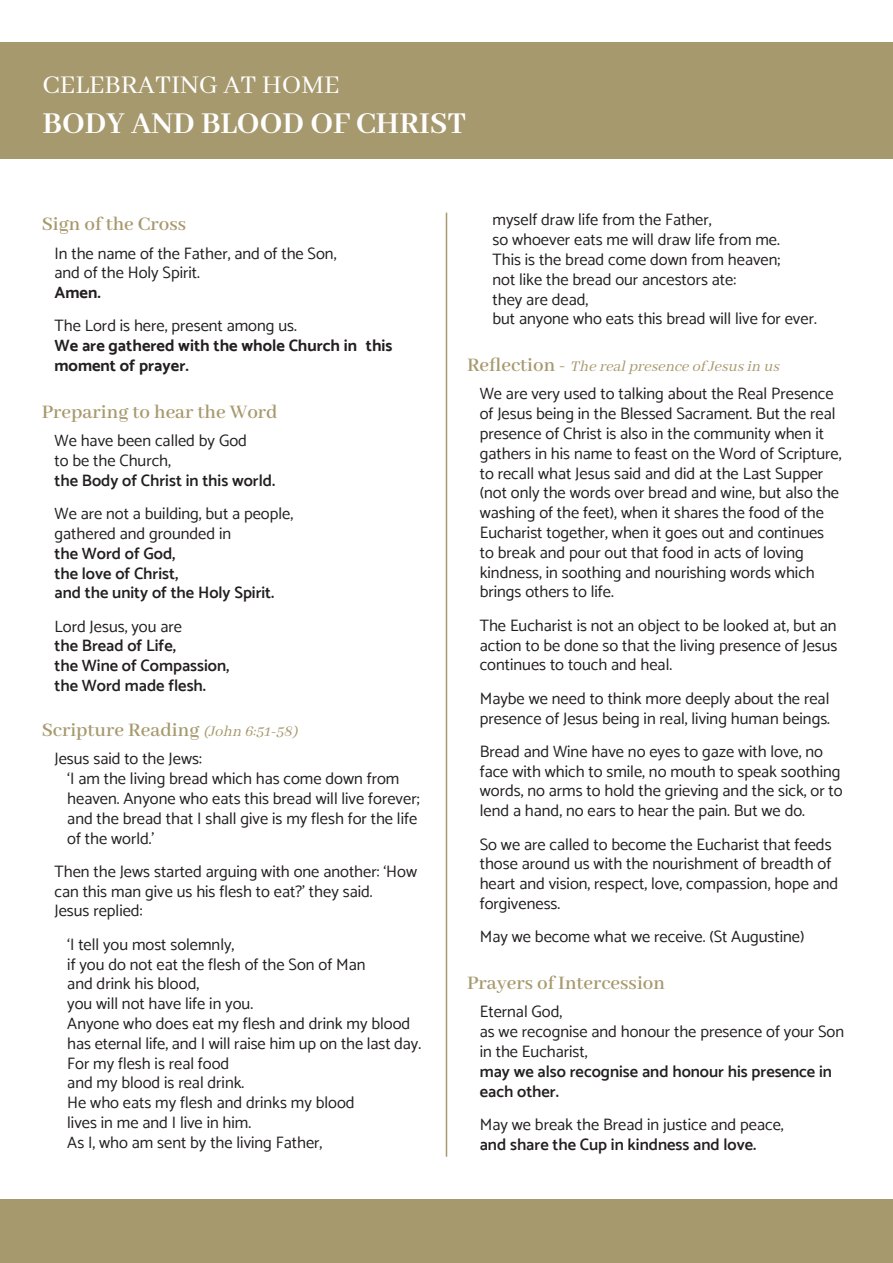
<style>
.page{position:relative;width:893px;height:1263px;background:#fff}
.page>*{position:absolute;margin:0;border:0;box-sizing:border-box;transform-origin:0 0}
.Reverse_Subhead{font:700 33px "Abhaya Libre";color:#fff}
.Reverse_Heading{font:28.5px "Abhaya Libre";color:#fff}
.Small_Heads{font:600 21px "Abhaya Libre";color:#a7996e}
.Indented_basic{font:16.5px/19.8px "Catamaran";color:#231f20}
.Second_Indent{font:16.5px/19.8px "Catamaran";color:#231f20}
.Indented_basic-2{font:600 16.5px/19.8px "Catamaran";color:#231f20}
.Indented_basic-3{font:700 16.5px/19.8px "Catamaran";color:#231f20}
.Small_Heads-2{font:italic 16.5px "Abhaya Libre";color:#a7996e}
.s1{font-weight:400;font-style:italic;font-size:16.5px}
.s2{font-weight:600;font-style:normal;font-size:21px}
</style>
<div class="page">
<div style="left:0;top:43px;width:893px;height:116px;background:#a7996e"></div>
<hr style="left:446px;top:213px;width:1px;height:944px;background:#a7996e">
<div style="left:0;top:1199px;width:893px;height:64px;background:#a7996e"></div>
<p class="Reverse_Heading" style="left:43px;top:69px;width:298px">CELEBRATING AT HOME</p>
<p class="Reverse_Subhead" style="left:43px;top:105px;width:425px">BODY AND BLOOD OF CHRIST</p>
<p class="Small_Heads" style="left:42px;top:213px;width:146px">Sign of the Cross</p>
<p class="Indented_basic" style="left:55px;top:243px;width:283px">In the name of the Father, and of the Son,</p>
<p class="Indented_basic" style="left:55px;top:263px;width:147px">and of the Holy Spirit.</p>
<p class="Indented_basic-3" style="left:55px;top:283px;width:48px">Amen.</p>
<p class="Indented_basic" style="left:55px;top:316px;width:244px">The Lord is here, present among us.</p>
<p class="Indented_basic-3" style="left:55px;top:336px;width:339px">We are gathered with the whole Church in this moment of prayer.</p>
<p class="Small_Heads" style="left:42px;top:400px;width:237px">Preparing to hear the Word</p>
<p class="Indented_basic" style="left:55px;top:431px;width:194px">We have been called by God</p>
<p class="Indented_basic" style="left:55px;top:450px;width:118px">to be the Church,</p>
<p class="Indented_basic-2" style="left:55px;top:470px;width:222px">the Body of Christ in this world.</p>
<p class="Indented_basic" style="left:55px;top:503px;width:240px">We are not a building, but a people,</p>
<p class="Indented_basic" style="left:55px;top:523px;width:178px">gathered and grounded in</p>
<p class="Indented_basic-2" style="left:55px;top:543px;width:123px">the Word of God,</p>
<p class="Indented_basic-2" style="left:55px;top:563px;width:125px">the love of Christ,</p>
<p class="Indented_basic-2" style="left:55px;top:583px;width:221px">and the unity of the Holy Spirit.</p>
<p class="Indented_basic" style="left:55px;top:616px;width:129px">Lord Jesus, you are</p>
<p class="Indented_basic-2" style="left:55px;top:636px;width:123px">the Bread of Life,</p>
<p class="Indented_basic-2" style="left:55px;top:656px;width:176px">the Wine of Compassion,</p>
<p class="Indented_basic-2" style="left:55px;top:675px;width:153px">the Word made flesh.</p>
<p class="Small_Heads" style="left:42px;top:718px;width:261px">Scripture Reading <span class="s1">(John 6:51-58)</span></p>
<p class="Indented_basic" style="left:55px;top:749px;width:149px">Jesus said to the Jews:</p>
<p class="Second_Indent" style="left:67px;top:768px;width:354px">‘I am the living bread which has come down from heaven. Anyone who eats this bread will live forever; and the bread that I shall give is my flesh for the life of the world.’</p>
<p class="Indented_basic" style="left:55px;top:861px;width:364px">Then the Jews started arguing with one another: ‘How can this man give us his flesh to eat?’ they said.</p>
<p class="Indented_basic" style="left:55px;top:901px;width:89px">Jesus replied:</p>
<p class="Second_Indent" style="left:67px;top:934px;width:169px">‘I tell you most solemnly,</p>
<p class="Second_Indent" style="left:67px;top:954px;width:300px">if you do not eat the flesh of the Son of Man</p>
<p class="Second_Indent" style="left:67px;top:974px;width:133px">and drink his blood,</p>
<p class="Second_Indent" style="left:67px;top:993px;width:187px">you will not have life in you.</p>
<p class="Second_Indent" style="left:67px;top:1013px;width:344px">Anyone who does eat my flesh and drink my blood</p>
<p class="Second_Indent" style="left:67px;top:1033px;width:355px">has eternal life, and I will raise him up on the last day.</p>
<p class="Second_Indent" style="left:67px;top:1053px;width:164px">For my flesh is real food</p>
<p class="Second_Indent" style="left:67px;top:1073px;width:179px">and my blood is real drink.</p>
<p class="Second_Indent" style="left:67px;top:1092px;width:289px">He who eats my flesh and drinks my blood</p>
<p class="Second_Indent" style="left:67px;top:1112px;width:185px">lives in me and I live in him.</p>
<p class="Second_Indent" style="left:67px;top:1132px;width:257px">As I, who am sent by the living Father,</p>
<p class="Second_Indent" style="left:492px;top:210px;width:221px">myself draw life from the Father,</p>
<p class="Second_Indent" style="left:492px;top:230px;width:289px">so whoever eats me will draw life from me.</p>
<p class="Second_Indent" style="left:492px;top:249px;width:289px">This is the bread come down from heaven;</p>
<p class="Second_Indent" style="left:492px;top:269px;width:245px">not like the bread our ancestors ate:</p>
<p class="Second_Indent" style="left:492px;top:289px;width:97px">they are dead,</p>
<p class="Second_Indent" style="left:492px;top:309px;width:326px">but anyone who eats this bread will live for ever.</p>
<p class="Small_Heads-2" style="left:467px;top:357px;width:318px"><span class="s2">R e fl e c t i o n -</span> Therealpresenceof Jesusin us</p>
<p class="Indented_basic" style="left:480px;top:384px;width:363px">We are very used to talking about the Real Presence of Jesus being in the Blessed Sacrament. But the real presence of Christ is also in the community when it gathers in his name to feast on the Word of Scripture, to recall what Jesus said and did at the Last Supper (not only the words over bread and wine, but also the washing of the feet), when it shares the food of the Eucharist together, when it goes out and continues to break and pour out that food in acts of loving kindness, in soothing and nourishing words which brings others to life.</p>
<p class="Indented_basic" style="left:480px;top:615px;width:359px;text-align:justify">The Eucharist is not an object to be looked at, but an action to be done so that the living presence of Jesus continues to touch and heal.</p>
<p class="Indented_basic" style="left:480px;top:688px;width:352px">Maybe we need to think more deeply about the real presence of Jesus being in real, living human beings.</p>
<p class="Indented_basic" style="left:480px;top:741px;width:364px">Bread and Wine have no eyes to gaze with love, no face with which to smile, no mouth to speak soothing words, no arms to hold the grieving and the sick, or to lend a hand, no ears to hear the pain. But we do.</p>
<p class="Indented_basic" style="left:480px;top:834px;width:360px">So we are called to become the Eucharist that feeds those around us with the nourishment of breadth of heart and vision, respect, love, compassion, hope and forgiveness.</p>
<p class="Indented_basic" style="left:480px;top:927px;width:326px">May we become what we receive. (St Augustine)</p>
<p class="Small_Heads" style="left:467px;top:971px;width:200px">Prayers of Intercession</p>
<p class="Indented_basic" style="left:480px;top:1002px;width:84px">Eternal God,</p>
<p class="Indented_basic" style="left:480px;top:1021px;width:366px">as we recognise and honour the presence of your Son in the Eucharist,</p>
<p class="Indented_basic-2" style="left:480px;top:1061px;width:354px">may we also recognise and honour his presence in each other.</p>
<p class="Indented_basic" style="left:480px;top:1114px;width:306px">May we break the Bread in justice and peace,</p>
<p class="Indented_basic-2" style="left:480px;top:1134px;width:278px">and share the Cup in kindness and love.</p>
</div>
